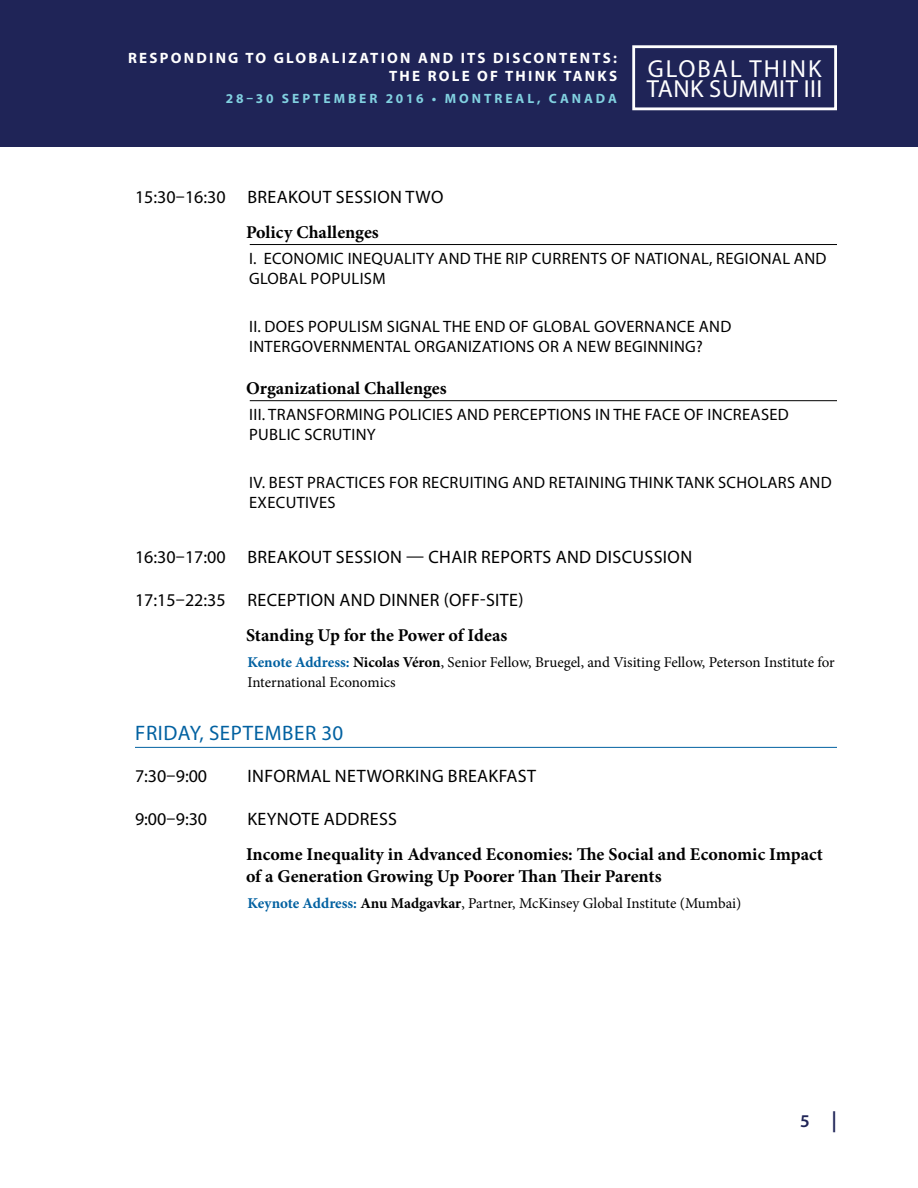
<style>
.page{position:relative;width:918px;height:1188px;background:#fff}
.page>*{position:absolute;margin:0;border:0;box-sizing:border-box;transform-origin:0 0}
.t1{font:24.75px/20.9px "Myriad Pro";letter-spacing:.02em;color:#fff}
.t2{font:21px "Myriad Pro";letter-spacing:.03em;color:#0261a1}
.t3{font:18px "Myriad Pro";letter-spacing:.02em;color:#000}
.t4{font:700 18px/21.6px "Minion Pro";color:#000}
.t5{font:600 18px "Myriad Pro";color:#1f2457}
.t6{font:16.5px/19.8px "Myriad Pro";letter-spacing:.02em;color:#000}
.t7{font:15px/19.5px "Minion Pro";letter-spacing:-.005em;color:#000}
.t8{font:700 15px/18px "Myriad Pro";letter-spacing:.15em;color:#fff;text-align:right}
.t9{font:700 13.5px "Myriad Pro";letter-spacing:.22em;color:#81d1e0}
.s1{font-weight:700;color:#0261a1}
.s2{font-weight:700}
.s3{font-size:21px}
</style>
<div class="page">
<div style="left:0;top:0;width:918px;height:147px;background:#1f2457"></div>
<div style="left:632px;top:45px;width:205px;height:65px;border:3px solid #fff"></div>
<hr style="left:250px;top:244px;width:587px;height:1px;background:#000">
<hr style="left:250px;top:400px;width:587px;height:1px;background:#000">
<hr style="left:135px;top:747px;width:702px;height:1px;background:#0261a1">
<p class="t8" style="left:128px;top:49px;width:490px">RESPONDING TO GLOBALIZATION AND ITS DISCONTENTS:<br>THE ROLE OF THINK TANKS</p>
<p class="t9" style="left:226px;top:90px;width:393px">28–30 SEPTEMBER 2016 • MONTREAL, CANADA</p>
<h1 class="t1" style="left:647px;top:58px;width:177px">GLOBAL THINK<br>TANK SUMMIT III</h1>
<p class="t3" style="left:135px;top:185px;width:310px">15:30–16:30 BREAKOUT SESSION TWO</p>
<p class="t4" style="left:246px;top:221px;width:134px">Policy Challenges</p>
<p class="t6" style="left:249px;top:248px;width:579px">I. ECONOMIC INEQUALITY AND THE RIP CURRENTS OF NATIONAL, REGIONAL AND<br>GLOBAL POPULISM</p>
<p class="t6" style="left:249px;top:316px;width:484px">II. DOES POPULISM SIGNAL THE END OF GLOBAL GOVERNANCE AND<br>INTERGOVERNMENTAL ORGANIZATIONS OR A NEW BEGINNING?</p>
<p class="t4" style="left:246px;top:377px;width:202px">Organizational Challenges</p>
<p class="t6" style="left:249px;top:405px;width:541px">III. TRANSFORMING POLICIES AND PERCEPTIONS IN THE FACE OF INCREASED<br>PUBLIC SCRUTINY</p>
<p class="t6" style="left:249px;top:473px;width:584px">IV. BEST PRACTICES FOR RECRUITING AND RETAINING THINK TANK SCHOLARS AND<br>EXECUTIVES</p>
<p class="t3" style="left:135px;top:546px;width:559px">16:30–17:00 BREAKOUT SESSION — CHAIR REPORTS AND DISCUSSION</p>
<p class="t3" style="left:135px;top:589px;width:390px">17:15–22:35 RECEPTION AND DINNER (OFF-SITE)</p>
<p class="t4" style="left:246px;top:624px;width:263px">Standing Up for the Power of Ideas</p>
<p class="t7" style="left:248px;top:653px;width:589px"><span class="s1">Kenote Address:</span> <span class="s2">Nicolas Véron</span>, Senior Fellow, Bruegel, and Visiting Fellow, Peterson Institute for<br>International Economics</p>
<p class="t2" style="left:135px;top:720px;width:210px">FRIDAY, SEPTEMBER 30</p>
<p class="t3" style="left:135px;top:765px;width:74px">7:30–9:00</p>
<p class="t3" style="left:248px;top:765px;width:290px">INFORMAL NETWORKING BREAKFAST</p>
<p class="t3" style="left:135px;top:808px;width:74px">9:00–9:30</p>
<p class="t3" style="left:248px;top:808px;width:151px">KEYNOTE ADDRESS</p>
<p class="t4" style="left:246px;top:844px;width:579px">Income Inequality in Advanced Economies: The Social and Economic Impact of a Generation Growing Up Poorer Than Their Parents</p>
<p class="t7" style="left:248px;top:894px;width:495px"><span class="s1">Keynote Address:</span> <span class="s2">Anu Madgavkar</span>, Partner, McKinsey Global Institute (Mumbai)</p>
<p class="t5" style="left:800px;top:1110px;width:38px">5 <span class="s3">|</span></p>
</div>
